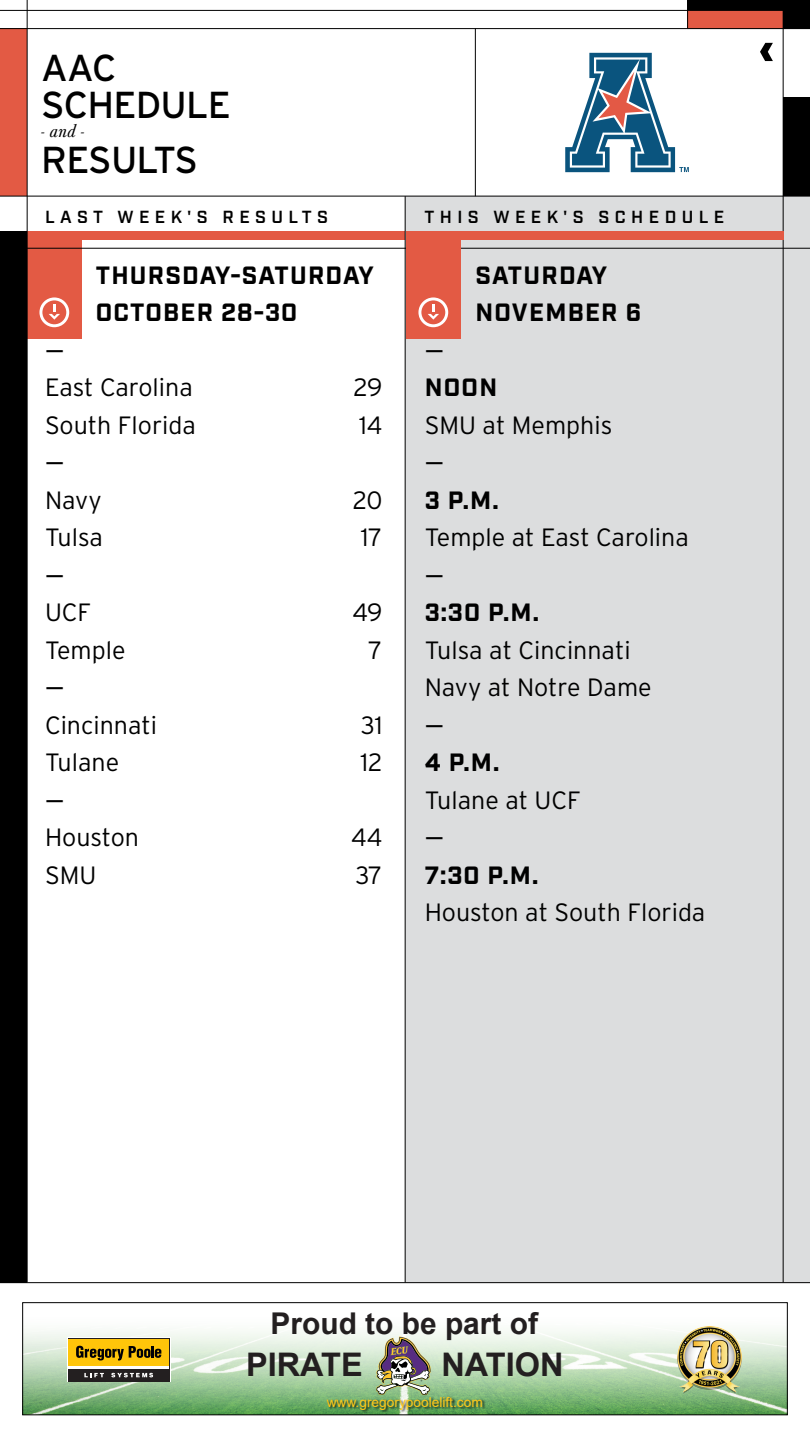
<style>
.page{position:relative;width:810px;height:1440px;background:#fff}
.page>*{position:absolute;margin:0;border:0;box-sizing:border-box;transform-origin:0 0}
.t1{font:37.5px/37.5px "Interstate";letter-spacing:-.02em;color:#000}
.t2{font:700 32.5px "Arial";color:#231f20}
.t3{font:700 30px "Arial";color:#231f20}
.t4{font:300 25px/37.5px "Interstate";color:#000}
.t5{font:700 25px/37.5px "Industry";letter-spacing:.05em;color:#000}
.t6{font:500 23.75px "Industry";color:#000}
.t7{font:italic 18.75px "Baskerville URW";color:#000}
.t8{font:600 17.5px "Industry";letter-spacing:.31em;color:#000}
.t9{font:13.75px "Arial";color:#ffc617}
</style>
<div class="page">
<div style="left:405px;top:196px;width:405px;height:1086px;background:#dcddde"></div>
<div style="left:0;top:28px;width:27px;height:168px;background:#e35a44"></div>
<div style="left:688px;top:0;width:122px;height:10px;background:#000"></div>
<div style="left:783px;top:5px;width:27px;height:24px;background:#000"></div>
<div style="left:783px;top:98px;width:27px;height:98px;background:#000"></div>
<div style="left:0;top:231px;width:27px;height:1051px;background:#000"></div>
<div style="left:688px;top:10px;width:95px;height:18px;background:#e35a44"></div>
<svg style="left:760px;top:43px;width:13px;height:18px"></svg>
<div style="left:27px;top:231px;width:378px;height:9px;background:#e35a44"></div>
<div style="left:27px;top:240px;width:54px;height:98px;background:#e35a44"></div>
<div style="left:39px;top:297px;width:30px;height:30px;border:3px solid #fff;border-radius:50%"></div>
<svg style="left:49px;top:304px;width:11px;height:16px"></svg>
<svg style="left:565px;top:52px;width:124px;height:121px"></svg>
<hr style="left:0;top:28px;width:810px;height:1px;background:#000">
<hr style="left:0;top:196px;width:810px;height:1px;background:#000">
<hr style="left:0;top:1282px;width:810px;height:1px;background:#000">
<hr style="left:0;top:10px;width:810px;height:1px;background:#000">
<svg style="left:687px;top:0;width:1px;height:28px"></svg>
<hr style="left:475px;top:28px;width:1px;height:168px;background:#000">
<hr style="left:27px;top:0;width:1px;height:1282px;background:#000">
<hr style="left:0;top:248px;width:810px;height:1px;background:#000">
<hr style="left:405px;top:196px;width:1px;height:1087px;background:#000">
<hr style="left:783px;top:0;width:1px;height:1282px;background:#000">
<svg style="left:24px;top:1332px;width:762px;height:81px;background:#b2d4af"></svg>
<svg style="left:376px;top:1337px;width:55px;height:56px;background:#9e9b8f"></svg>
<div style="left:67px;top:1337px;width:103px;height:45px;background:#fff"></div>
<svg style="left:68px;top:1338px;width:102px;height:44px"></svg>
<hr style="left:69px;top:1366px;width:100px;height:2px;background:#fff">
<div style="left:69px;top:1339px;width:100px;height:27px;background:#ffc50a"></div>
<svg style="left:76px;top:1346px;width:85px;height:15px"></svg>
<svg style="left:84px;top:1373px;width:20px;height:4px"></svg>
<svg style="left:111px;top:1373px;width:42px;height:4px"></svg>
<img style="left:678px;top:1326px;width:64px;height:68px">
<img style="left:325px;top:1393px;width:162px;height:20px">
<div style="left:22px;top:1302px;width:766px;height:113px;border:1px solid #000"></div>
<div style="left:406px;top:231px;width:378px;height:9px;background:#e35a44"></div>
<div style="left:406px;top:240px;width:54px;height:98px;background:#e35a44"></div>
<div style="left:418px;top:297px;width:30px;height:30px;border:3px solid #fff;border-radius:50%"></div>
<svg style="left:428px;top:304px;width:11px;height:16px"></svg>
<h1 class="t1" style="left:41px;top:48px;width:191px">AAC<br>SCHEDULE</h1>
<p class="t7" style="left:41px;top:120px;width:44px">- and -</p>
<h1 class="t1" style="left:41px;top:141px;width:158px">RESULTS</h1>
<p class="t8" style="left:45px;top:206px;width:285px">LAST WEEK'S RESULTS</p>
<p class="t8" style="left:424px;top:206px;width:302px">THIS WEEK'S SCHEDULE</p>
<p class="t5" style="left:96px;top:258px;width:280px">THURSDAY-SATURDAY<br>OCTOBER 28-30</p>
<p class="t6" style="left:45px;top:336px;width:21px">—</p>
<p class="t4" style="left:45px;top:368px;width:149px">East Carolina</p>
<p class="t4" style="left:354px;top:368px;width:30px">29</p>
<p class="t4" style="left:45px;top:406px;width:152px">South Florida</p>
<p class="t4" style="left:359px;top:406px;width:25px">14</p>
<p class="t6" style="left:45px;top:449px;width:21px">—</p>
<p class="t4" style="left:45px;top:481px;width:58px">Navy</p>
<p class="t4" style="left:353px;top:481px;width:31px">20</p>
<p class="t4" style="left:45px;top:518px;width:60px">Tulsa</p>
<p class="t4" style="left:361px;top:518px;width:23px">17</p>
<p class="t6" style="left:45px;top:561px;width:21px">—</p>
<p class="t4" style="left:45px;top:593px;width:48px">UCF</p>
<p class="t4" style="left:352px;top:593px;width:32px">49</p>
<p class="t4" style="left:45px;top:631px;width:82px">Temple</p>
<p class="t4" style="left:369px;top:631px;width:15px">7</p>
<p class="t6" style="left:45px;top:674px;width:21px">—</p>
<p class="t4" style="left:45px;top:706px;width:114px">Cincinnati</p>
<p class="t4" style="left:361px;top:706px;width:23px">31</p>
<p class="t4" style="left:45px;top:743px;width:76px">Tulane</p>
<p class="t4" style="left:360px;top:743px;width:24px">12</p>
<p class="t6" style="left:45px;top:786px;width:21px">—</p>
<p class="t4" style="left:45px;top:818px;width:96px">Houston</p>
<p class="t4" style="left:351px;top:818px;width:33px">44</p>
<p class="t4" style="left:45px;top:856px;width:53px">SMU</p>
<p class="t4" style="left:355px;top:856px;width:29px">37</p>
<p class="t5" style="left:475px;top:257px;width:167px">SATURDAY<br>NOVEMBER 6</p>
<p class="t6" style="left:425px;top:336px;width:21px">—</p>
<p class="t5" style="left:425px;top:370px;width:74px">NOON</p>
<p class="t4" style="left:425px;top:406px;width:189px">SMU at Memphis</p>
<p class="t6" style="left:425px;top:449px;width:21px">—</p>
<p class="t5" style="left:425px;top:483px;width:75px">3 P.M.</p>
<p class="t4" style="left:425px;top:518px;width:266px">Temple at East Carolina</p>
<p class="t6" style="left:425px;top:561px;width:21px">—</p>
<p class="t5" style="left:425px;top:595px;width:116px">3:30 P.M.</p>
<p class="t4" style="left:425px;top:631px;width:229px">Tulsa at Cincinnati<br>Navy at Notre Dame</p>
<p class="t6" style="left:425px;top:711px;width:21px">—</p>
<p class="t5" style="left:425px;top:745px;width:76px">4 P.M.</p>
<p class="t4" style="left:425px;top:781px;width:158px">Tulane at UCF</p>
<p class="t6" style="left:425px;top:824px;width:21px">—</p>
<p class="t5" style="left:425px;top:857px;width:115px">7:30 P.M.</p>
<p class="t4" style="left:425px;top:893px;width:282px">Houston at South Florida</p>
<p class="t3" style="left:271px;top:1302px;width:269px">Proud to be part of</p>
<h2 class="t2" style="left:246px;top:1342px;width:118px">PIRATE</h2>
<h2 class="t2" style="left:441px;top:1342px;width:124px">NATION</h2>
<p class="t9" style="left:327px;top:1392px;width:158px">www.gregorypoolelift.com</p>
</div>
